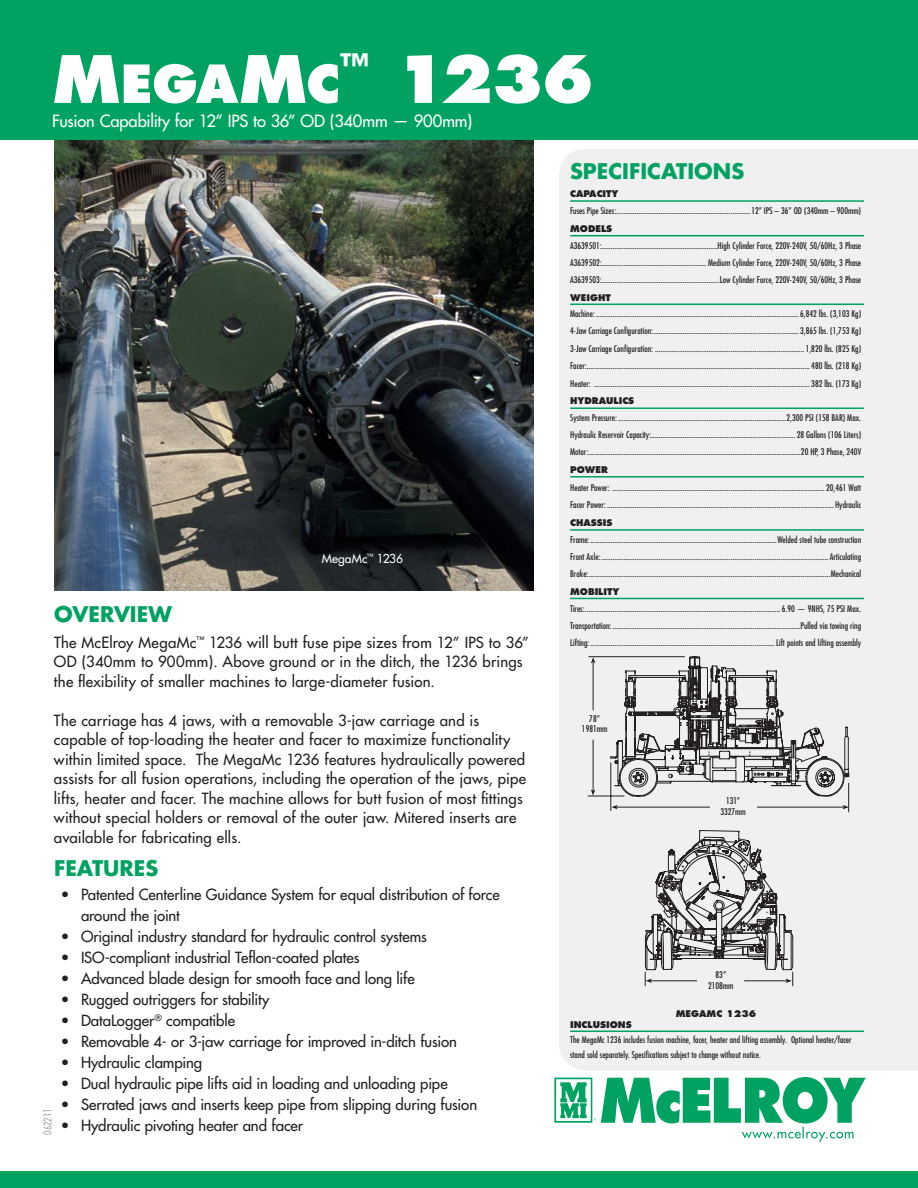
<style>
.page{position:relative;width:918px;height:1188px;background:#fff}
.page>*{position:absolute;margin:0;border:0;box-sizing:border-box;transform-origin:0 0}
.t1{font:800 63.45px "Futura";color:#fff}
.t2{font:800 51px "Futura";color:#fff}
.t3{font:800 31.5px "Futura";color:#fff}
.t4{font:700 21px "Futura";color:#00a261}
.t5{font:16.5px "Futura";letter-spacing:-.01em;color:#fff}
.t6{font:15px/19.5px "Futura";letter-spacing:.005em;color:#231f20}
.t7{font:12px "Futura";letter-spacing:.01em;color:#fff}
.t8{font:10.5px/10.8px "Myriad Pro";color:#231f20;text-align:center}
.t9{font:300 condensed 10.5px "Futura";color:#939598}
.t10{font:condensed 9px/17px "Futura";color:#231f20}
.t11{font:800 9px "Futura";color:#231f20}
.s1{font-size:63.45px}
.s2{font-weight:800;font-stretch:normal}
</style>
<div class="page">
<div style="left:559px;top:149px;width:359px;height:921px;background:#f0f0f1"></div>
<hr style="left:588px;top:796px;width:36px;height:1px;background:#231f20">
<hr style="left:589px;top:656px;width:96px;height:1px;background:#231f20">
<hr style="left:593px;top:740px;width:1px;height:52px;background:#231f20">
<hr style="left:593px;top:662px;width:1px;height:48px;background:#231f20">
<svg style="left:591px;top:789px;width:4px;height:7px"></svg>
<svg style="left:591px;top:657px;width:4px;height:6px"></svg>
<svg style="left:610px;top:428px;width:252px;height:384px"></svg>
<svg style="left:640px;top:830px;width:153px;height:156px"></svg>
<img style="left:54px;top:139px;width:480px;height:452px">
<div style="left:0;top:0;width:918px;height:139px;background:#00a261"></div>
<div style="left:0;top:1171px;width:918px;height:17px;background:#00a261"></div>
<svg style="left:554px;top:1077px;width:312px;height:65px"></svg>
<hr style="left:570px;top:200px;width:294px;height:2px;background:#00a261">
<hr style="left:570px;top:235px;width:294px;height:1px;background:#00a261">
<hr style="left:570px;top:304px;width:294px;height:1px;background:#00a261">
<hr style="left:570px;top:407px;width:294px;height:2px;background:#00a261">
<hr style="left:570px;top:476px;width:294px;height:2px;background:#00a261">
<hr style="left:570px;top:529px;width:294px;height:2px;background:#00a261">
<hr style="left:570px;top:598px;width:294px;height:1px;background:#00a261">
<hr style="left:570px;top:1031px;width:294px;height:1px;background:#00a261">
<div style="left:571px;top:713px;width:48px;height:24px;background:#f0f0f1"></div>
<div style="left:710px;top:795px;width:46px;height:25px;background:#f0f0f1"></div>
<div style="left:698px;top:969px;width:46px;height:25px;background:#f0f0f1"></div>
<p class="t2" style="left:52px;top:51px;width:289px"><span class="s1">M</span>EGA<span class="s1">M</span>C</p>
<p class="t3" style="left:339px;top:46px;width:31px">™</p>
<p class="t5" style="left:52px;top:110px;width:422px">Fusion Capability for 12” IPS to 36” OD (340mm — 900mm)</p>
<p class="t1" style="left:396px;top:39px;width:200px">1236</p>
<p class="t4" style="left:54px;top:600px;width:119px">OVERVIEW</p>
<p class="t7" style="left:322px;top:551px;width:83px">MegaMc<sup>™</sup> 1236</p>
<p class="t6" style="left:54px;top:632px;width:477px">The McElroy MegaMc<sup>™</sup> 1236 will butt fuse pipe sizes from 12” IPS to 36”<br>OD (340mm to 900mm). Above ground or in the ditch, the 1236 brings the flexibility of smaller machines to large-diameter fusion.</p>
<p class="t6" style="left:54px;top:710px;width:474px">The carriage has 4 jaws, with a removable 3-jaw carriage and is capable of top-loading the heater and facer to maximize functionality within limited space. The MegaMc 1236 features hydraulically powered assists for all fusion operations, including the operation of the jaws, pipe lifts, heater and facer. The machine allows for butt fusion of most fittings without special holders or removal of the outer jaw. Mitered inserts are available for fabricating ells.</p>
<p class="t4" style="left:54px;top:854px;width:106px">FEATURES</p>
<p class="t9" style="left:42px;top:1135px;width:28px;rotate:-90deg">062211</p>
<p class="t6" style="left:81px;top:884px;width:420px;line-height:21px;text-indent:-20px">• Patented Centerline Guidance System for equal distribution of force around the joint</p>
<p class="t6" style="left:61px;top:927px;width:368px">• Original industry standard for hydraulic control systems</p>
<p class="t6" style="left:61px;top:948px;width:300px">• ISO-compliant industrial Teflon-coated plates</p>
<p class="t6" style="left:61px;top:969px;width:355px">• Advanced blade design for smooth face and long life</p>
<p class="t6" style="left:61px;top:990px;width:210px">• Rugged outriggers for stability</p>
<p class="t6" style="left:61px;top:1011px;width:176px">• DataLogger<sup>®</sup> compatible</p>
<p class="t6" style="left:61px;top:1032px;width:398px">• Removable 4- or 3-jaw carriage for improved in-ditch fusion</p>
<p class="t6" style="left:61px;top:1053px;width:143px">• Hydraulic clamping</p>
<p class="t6" style="left:61px;top:1074px;width:388px">• Dual hydraulic pipe lifts aid in loading and unloading pipe</p>
<p class="t6" style="left:61px;top:1095px;width:418px">• Serrated jaws and inserts keep pipe from slipping during fusion</p>
<p class="t6" style="left:61px;top:1116px;width:244px">• Hydraulic pivoting heater and facer</p>
<p class="t8" style="left:379px;top:889px;width:16px">78”</p>
<p class="t4" style="left:570px;top:158px;width:176px">SPECIFICATIONS</p>
<p class="t10" style="left:570px;top:185px;width:292px"><span class="s2">CAPAC ITY<br></span>Fuses Pipe Sizes:.........................................................................12” IPS – 36” OD (340mm – 900mm)</p>
<p class="t10" style="left:570px;top:220px;width:292px"><span class="s2">MODELS<br></span>A3639501:...............................................................High Cylinder Force, 220V-240V, 50/60Hz, 3 Phase</p>
<p class="t10" style="left:570px;top:254px;width:292px">A3639502:......................................................... Medium Cylinder Force, 220V-240V, 50/60Hz, 3 Phase</p>
<p class="t10" style="left:570px;top:271px;width:292px">A3639503:................................................................Low Cylinder Force, 220V-240V, 50/60Hz, 3 Phase</p>
<p class="t10" style="left:570px;top:289px;width:292px"><span class="s2">WEIGHT<br></span>Machine: .............................................................................................................. 6,842 lbs. (3,103 Kg)</p>
<p class="t10" style="left:570px;top:323px;width:292px">4-Jaw Carriage Configuration:............................................................................... 3,865 lbs. (1,753 Kg)</p>
<p class="t10" style="left:570px;top:340px;width:292px">3-Jaw Carriage Configuration: ................................................................................. 1,820 lbs. (825 Kg)</p>
<p class="t10" style="left:570px;top:357px;width:292px">Facer:......................................................................................................................... 480 lbs. (218 Kg)</p>
<p class="t10" style="left:570px;top:375px;width:292px">Heater: ..................................................................................................................... 382 lbs. (173 Kg)</p>
<p class="t10" style="left:570px;top:393px;width:292px"><span class="s2">HYDRAULICS<br></span>System Pressure: ...........................................................................................2,300 PSI (158 BAR) Max.</p>
<p class="t10" style="left:570px;top:427px;width:292px">Hydraulic Reservoir Capacity:.............................................................................. 28 Gallons (106 Liters)</p>
<p class="t10" style="left:570px;top:443px;width:292px">Motor:...................................................................................................................20 HP, 3 Phase, 240V</p>
<p class="t11" style="left:570px;top:464px;width:39px">POWER</p>
<p class="t10" style="left:570px;top:479px;width:292px">Heater Power: ................................................................................................................... 20,461 Watt</p>
<p class="t10" style="left:570px;top:497px;width:293px">Facer Power: ...........................................................................................................................Hydraulic</p>
<p class="t10" style="left:570px;top:514px;width:292px"><span class="s2">CHASSIS<br></span>Frame:.....................................................................................................Welded steel tube construction</p>
<p class="t10" style="left:570px;top:548px;width:293px">Front Axle:........................................................................................................................... Articulating</p>
<p class="t10" style="left:570px;top:565px;width:292px">Brake:...................................................................................................................................Mechanical</p>
<p class="t10" style="left:570px;top:583px;width:292px"><span class="s2">MOBILITY<br></span>Tires:.......................................................................................................... 6.90 — 9NHS, 75 PSI Max.</p>
<p class="t10" style="left:570px;top:617px;width:292px">Transportation: ......................................................................................................Pulled via towing ring</p>
<p class="t10" style="left:570px;top:634px;width:292px">Lifting: ....................................................................................................Lift points and lifting assembly</p>
<p class="t10" style="left:589px;top:710px;width:12px">78”</p>
<p class="t10" style="left:582px;top:721px;width:27px">1981mm</p>
<p class="t8" style="left:575px;top:715px;width:41px">78”<br>1981mm</p>
<p class="t10" style="left:726px;top:792px;width:15px">131”</p>
<p class="t10" style="left:720px;top:803px;width:27px">3327mm</p>
<p class="t8" style="left:715px;top:797px;width:41px;line-height:10.2px">131”<br>3327mm</p>
<p class="t10" style="left:715px;top:967px;width:12px">83”</p>
<p class="t10" style="left:708px;top:977px;width:27px">2108mm</p>
<p class="t8" style="left:702px;top:971px;width:41px;line-height:11.2px">83”<br>2108mm</p>
<p class="t11" style="left:676px;top:1008px;width:18px">MEGA</p>
<p class="t11" style="left:707px;top:1008px;width:51px">MC 1236</p>
<p class="t10" style="left:570px;top:1017px;width:283px;line-height:15px"><span class="s2">INCLUSIONS<br></span>The MegaMc 1236 includes fusion machine, facer, heater and lifting assembly. Optional heater/facer stand sold separately. Specifications subject to change without notice.</p>
</div>
